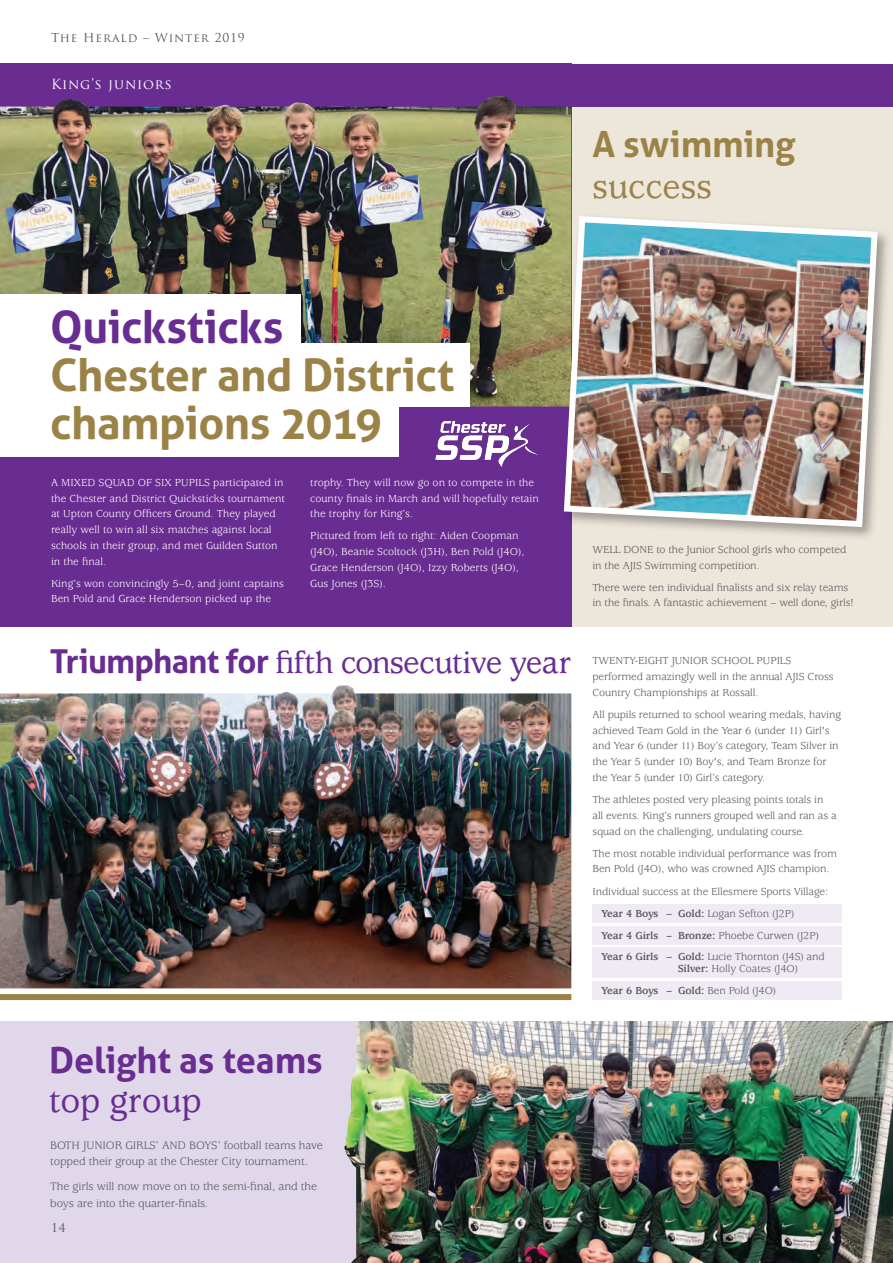
<style>
.page{position:relative;width:893px;height:1263px;background:#fff}
.page>*{position:absolute;margin:0;border:0;box-sizing:border-box;transform-origin:0 0}
.t1{font:700 45px/48px "Aller";letter-spacing:-.01em;color:#9b8348}
.t2{font:700 45px "Aller";letter-spacing:-.01em;color:#692c91}
.BODY_TEXT_Black{font:700 36px/39px "Aller";letter-spacing:-.005em;color:#692c91}
.BODY_TEXT_Black-2{font:700 36px/40.5px "Aller";letter-spacing:-.005em;color:#9b8348}
.BODY_TEXT_Black-3{font:500 33px "Usherwood";letter-spacing:-.025em;color:#692c91}
.Text_A_Head_reversed{font:13.5px "Trajan Pro";letter-spacing:.06em;color:#fff}
.BODY_TEXT_Black-4{font:12px/16.5px "Usherwood";letter-spacing:-.01em;color:#57585a}
.Text_A_Head_reversed-2{font:12px "Trajan Pro";letter-spacing:.075em;color:#57585a}
.BODY_TEXT_Black-5{font:11.25px/15.8px "Usherwood";letter-spacing:-.01em;color:#57585a}
.BODY_TEXT_Black-6{font:11.25px/15.8px "Usherwood";color:#fff}
.BODY_TEXT_Black-7{font:700 11.25px "Usherwood";letter-spacing:-.01em;color:#57585a}
.s1{font-family:"Usherwood";font-weight:500}
.s2{font-family:"Aller";font-weight:700}
.s3{font-weight:700}
.s4{font-weight:400}
</style>
<div class="page">
<div style="left:571px;top:106px;width:322px;height:521px;background:#ede7db"></div>
<div style="left:0;top:1021px;width:893px;height:242px;background:#e0d7ea"></div>
<div style="left:592px;top:904px;width:250px;height:18px;background:#efeaf4"></div>
<div style="left:592px;top:926px;width:250px;height:18px;background:#efeaf4"></div>
<div style="left:592px;top:947px;width:250px;height:31px;background:#efeaf4"></div>
<div style="left:592px;top:982px;width:250px;height:18px;background:#efeaf4"></div>
<div style="left:0;top:64px;width:571px;height:563px;background:#692c91"></div>
<div style="left:0;top:64px;width:893px;height:42px;background:#692c91"></div>
<img style="left:0;top:96px;width:571px;height:310px">
<img style="left:0;top:685px;width:571px;height:303px">
<img style="left:344px;top:1021px;width:533px;height:242px">
<div style="left:561px;top:213px;width:331px;height:329px;background:#231f20;opacity:.4"></div>
<img style="left:561px;top:213px;width:320px;height:317px">
<div style="left:0;top:294px;width:300px;height:64px;background:#fff"></div>
<div style="left:0;top:343px;width:470px;height:64px;background:#fff"></div>
<div style="left:0;top:394px;width:399px;height:63px;background:#fff"></div>
<img style="left:436px;top:422px;width:102px;height:45px">
<div style="left:0;top:994px;width:571px;height:6px;background:#9b8348"></div>
<img style="left:877px;top:1021px;width:16px;height:242px">
<p class="Text_A_Head_reversed-2" style="left:51px;top:30px;width:195px">The Herald – Winter 2019</p>
<p class="Text_A_Head_reversed" style="left:51px;top:76px;width:122px">King’s juniors</p>
<p class="BODY_TEXT_Black-2" style="left:592px;top:124px;width:205px">A swimming <span class="s1">success</span></p>
<p class="t2" style="left:50px;top:299px;width:235px">Quicksticks</p>
<p class="t1" style="left:50px;top:351px;width:405px">Chester and District champions 2019</p>
<p class="BODY_TEXT_Black-6" style="left:51px;top:475px;width:235px">A MIXED SQUAD OF SIX PUPILS participated in the Chester and District Quicksticks tournament at Upton County Officers Ground. They played really well to win all six matches against local schools in their group, and met Guilden Sutton in the final.</p>
<p class="BODY_TEXT_Black-6" style="left:51px;top:576px;width:234px">King’s won convincingly 5–0, and joint captains<br>Ben Pold and Grace Henderson picked up the</p>
<p class="BODY_TEXT_Black-6" style="left:310px;top:475px;width:230px">trophy. They will now go on to compete in the county finals in March and will hopefully retain the trophy for King’s.</p>
<p class="BODY_TEXT_Black-6" style="left:310px;top:528px;width:216px">Pictured from left to right: Aiden Coopman (J4O), Beanie Scoltock (J3H), Ben Pold (J4O), Grace Henderson (J4O), Izzy Roberts (J4O), Gus Jones (J3S).</p>
<p class="BODY_TEXT_Black-3" style="left:50px;top:644px;width:523px"><span class="s2">Triumphant for</span> fifth consecutive year</p>
<p class="BODY_TEXT_Black" style="left:49px;top:1040px;width:275px">Delight as teams <span class="s1">top group</span></p>
<p class="BODY_TEXT_Black-4" style="left:50px;top:1137px;width:274px">BOTH JUNIOR GIRLS’ AND BOYS’ football teams have topped their group at the Chester City tournament.</p>
<p class="BODY_TEXT_Black-4" style="left:50px;top:1179px;width:268px">The girls will now move on to the semi-final, and the boys are into the quarter-finals.</p>
<p class="Text_A_Head_reversed-2" style="left:51px;top:1220px;width:16px">14</p>
<p class="BODY_TEXT_Black-5" style="left:592px;top:542px;width:255px">WELL DONE to the Junior School girls who competed in the AJIS Swimming competition.</p>
<p class="BODY_TEXT_Black-5" style="left:592px;top:580px;width:263px">There were ten individual finalists and six relay teams in the finals. A fantastic achievement – well done, girls!</p>
<p class="BODY_TEXT_Black-5" style="left:592px;top:653px;width:243px">TWENTY-EIGHT JUNIOR SCHOOL PUPILS performed amazingly well in the annual AJIS Cross<br>Country Championships at Rossall.</p>
<p class="BODY_TEXT_Black-5" style="left:592px;top:707px;width:250px">All pupils returned to school wearing medals, having achieved Team Gold in the Year 6 (under 11) Girl's and Year 6 (under 11) Boy’s category, Team Silver in the Year 5 (under 10) Boy's, and Team Bronze for the Year 5 (under 10) Girl’s category.</p>
<p class="BODY_TEXT_Black-5" style="left:592px;top:792px;width:246px">The athletes posted very pleasing points totals in all events. King’s runners grouped well and ran as a squad on the challenging, undulating course.</p>
<p class="BODY_TEXT_Black-5" style="left:592px;top:846px;width:246px">The most notable individual performance was from<br>Ben Pold (J4O), who was crowned AJIS champion.</p>
<p class="BODY_TEXT_Black-5" style="left:592px;top:884px;width:237px">Individual success at the Ellesmere Sports Village:</p>
<p class="BODY_TEXT_Black-5" style="left:601px;top:906px;width:195px"><span class="s3">Year 4 Boys – Gold:</span> Logan Sefton (J2P)</p>
<p class="BODY_TEXT_Black-7" style="left:601px;top:929px;width:220px">Year 4 Girls – Bronze: <span class="s4">Phoebe Curwen (J2P)</span></p>
<p class="BODY_TEXT_Black-5" style="left:678px;top:950px;width:148px;line-height:12.8px;text-indent:-77px"><span class="s3">Year 6 Girls – Gold:</span> Lucie Thornton (J4S) and<br><span class="s3">Silver:</span> Holly Coates (J4O)</p>
<p class="BODY_TEXT_Black-7" style="left:601px;top:984px;width:177px">Year 6 Boys – Gold: <span class="s4">Ben Pold (J4O)</span></p>
</div>
